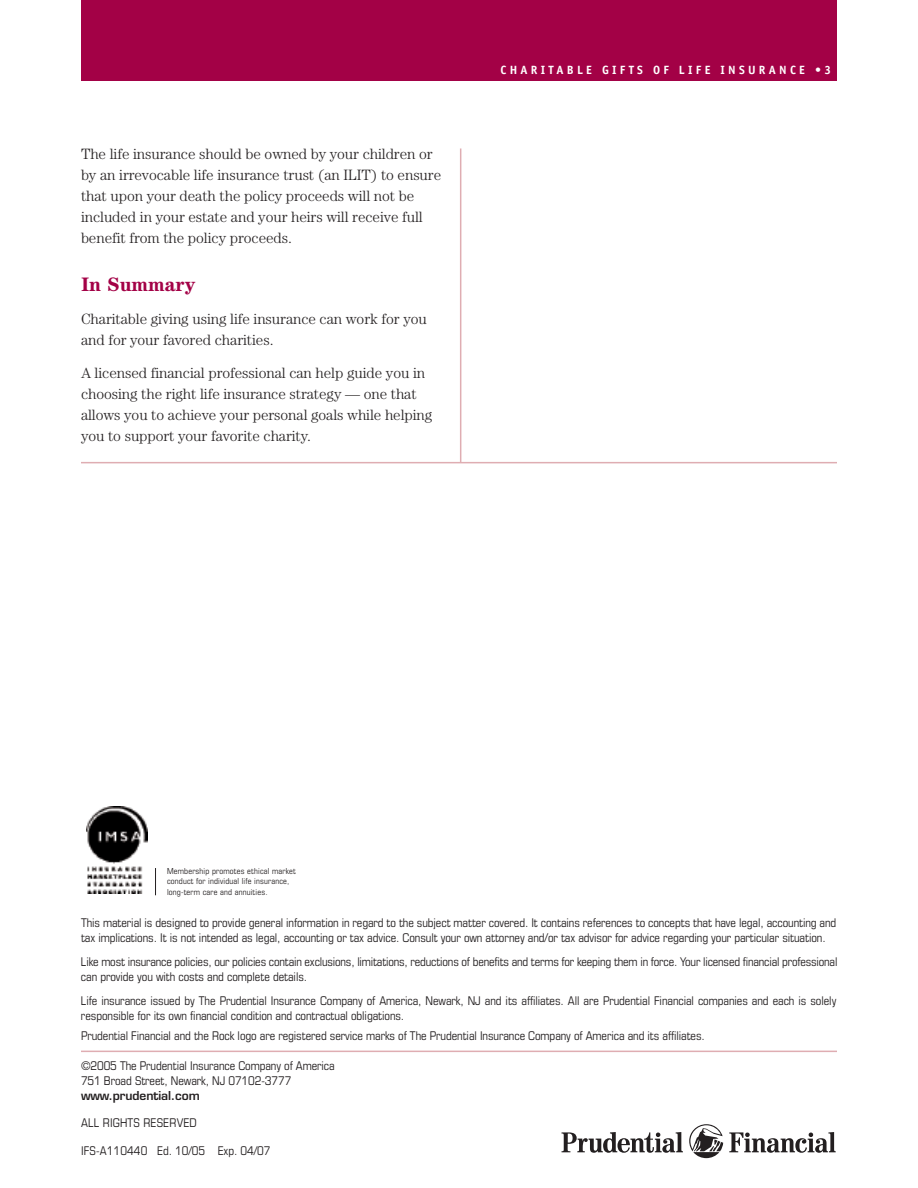
<style>
.page{position:relative;width:918px;height:1188px;background:#fff}
.page>*{position:absolute;margin:0;border:0;box-sizing:border-box;transform-origin:0 0}
.t1{font:700 19.5px "Century";color:#a30146}
.t2{font:300 15px/21px "Century";letter-spacing:-.005em;color:#231f20}
.t3{font:condensed 12px/15px "Eurostile";letter-spacing:-.005em;color:#231f20}
.t4{font:700 12px "Officina Sans";letter-spacing:.27em;color:#fff}
.t5{font:600 12px "Eurostile";letter-spacing:-.005em;color:#231f20}
.t6{font:condensed 8.25px/10.2px "Eurostile";letter-spacing:.02em;color:#231f20}
</style>
<div class="page">
<div style="left:82px;top:0;width:755px;height:81px;background:#a30146"></div>
<svg style="left:689px;top:1124px;width:34px;height:34px"></svg>
<svg style="left:562px;top:1132px;width:121px;height:21px"></svg>
<svg style="left:729px;top:1132px;width:107px;height:21px"></svg>
<hr style="left:81px;top:462px;width:756px;height:1px;background:#dfadb2">
<hr style="left:460px;top:148px;width:1px;height:315px;background:#dfadb2">
<img style="left:87px;top:807px;width:60px;height:87px">
<svg style="left:155px;top:868px;width:1px;height:27px"></svg>
<hr style="left:81px;top:1051px;width:756px;height:1px;background:#dfadb2">
<p class="t2" style="left:81px;top:144px;width:362px">The life insurance should be owned by your children or by an irrevocable life insurance trust (an ILIT) to ensure that upon your death the policy proceeds will not be included in your estate and your heirs will receive full benefit from the policy proceeds.</p>
<h1 class="t1" style="left:81px;top:277px;width:116px">In Summary</h1>
<p class="t2" style="left:81px;top:309px;width:347px">Charitable giving using life insurance can work for you and for your favored charities.</p>
<p class="t2" style="left:81px;top:363px;width:353px">A licensed financial professional can help guide you in choosing the right life insurance strategy — one that allows you to achieve your personal goals while helping you to support your favorite charity.</p>
<p class="t4" style="left:500px;top:65px;width:332px">CHARITABLE GIFTS OF LIFE INSURANCE •3</p>
<p class="t6" style="left:167px;top:867px;width:130px">Membership promotes ethical market conduct for individual life insurance, long-term care and annuities.</p>
<p class="t3" style="left:81px;top:916px;width:757px">This material is designed to provide general information in regard to the subject matter covered. It contains references to concepts that have legal, accounting and tax implications. It is not intended as legal, accounting or tax advice. Consult your own attorney and/or tax advisor for advice regarding your particular situation.</p>
<p class="t3" style="left:81px;top:955px;width:758px">Like most insurance policies, our policies contain exclusions, limitations, reductions of benefits and terms for keeping them in force. Your licensed financial professional can provide you with costs and complete details.</p>
<p class="t3" style="left:81px;top:994px;width:757px">Life insurance issued by The Prudential Insurance Company of America, Newark, NJ and its affiliates. All are Prudential Financial companies and each is solely responsible for its own financial condition and contractual obligations.</p>
<p class="t3" style="left:81px;top:1029px;width:625px">Prudential Financial and the Rock logo are registered service marks of The Prudential Insurance Company of America and its affiliates.</p>
<p class="t3" style="left:81px;top:1059px;width:255px">©2005 The Prudential Insurance Company of America<br>751 Broad Street, Newark, NJ 07102-3777</p>
<p class="t5" style="left:81px;top:1091px;width:120px">www.prudential.com</p>
<p class="t3" style="left:81px;top:1116px;width:117px">ALL RIGHTS RESERVED</p>
<p class="t3" style="left:81px;top:1144px;width:191px">IFS-A110440 Ed. 10/05 Exp. 04/07</p>
</div>
